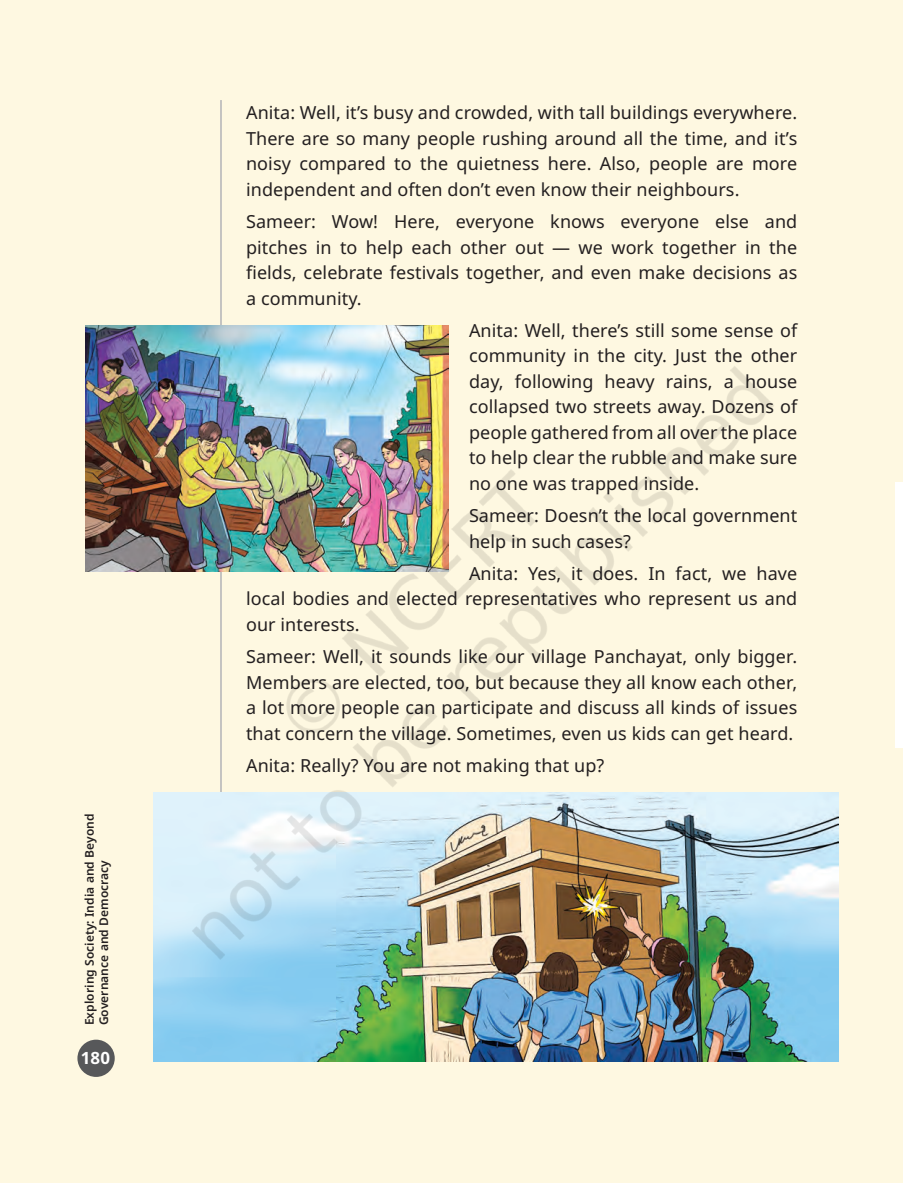
<style>
.page{position:relative;width:903px;height:1183px;background:#fff}
.page>*{position:absolute;margin:0;border:0;box-sizing:border-box;transform-origin:0 0}
.t1{font:18px/25.5px "Noto Sans";letter-spacing:.005em;color:#231f20;text-align:justify}
.t2{font:700 16.8px "Noto Sans";color:#fff}
.t3{font:600 12px/14.4px "Noto Sans";letter-spacing:.005em;color:#231f20}
</style>
<div class="page">
<img style="left:0;top:0;width:902px;height:1183px">
<img style="left:88px;top:291px;width:703px;height:702px">
<p class="t3" style="left:82px;top:1025px;width:213px;rotate:-90deg">Exploring Society: India and Beyond<br>Governance and Democracy</p>
<p class="t2" style="left:81px;top:1046px;width:31px">180</p>
<p class="t1" style="left:246px;top:100px;width:552px">Anita: Well, it’s busy and crowded, with tall buildings everywhere.<br>There are so many people rushing around all the time, and it’s noisy compared to the quietness here. Also, people are more independent and often don’t even know their neighbours.</p>
<p class="t1" style="left:246px;top:209px;width:552px">Sameer: Wow! Here, everyone knows everyone else and pitches in to help each other out — we work together in the fields, celebrate festivals together, and even make decisions as a community.</p>
<p class="t1" style="left:469px;top:318px;width:330px">Anita: Well, there’s still some sense of community in the city. Just the other day, following heavy rains, a house collapsed two streets away. Dozens of people gathered from all over the place to help clear the rubble and make sure no one was trapped inside.</p>
<p class="t1" style="left:469px;top:503px;width:330px">Sameer: Doesn’t the local government help in such cases?</p>
<p class="t1" style="left:246px;top:561px;width:552px;text-indent:223px">Anita: Yes, it does. In fact, we have local bodies and elected representatives who represent us and our interests.</p>
<p class="t1" style="left:246px;top:644px;width:552px">Sameer: Well, it sounds like our village Panchayat, only bigger.<br>Members are elected, too, but because they all know each other, a lot more people can participate and discuss all kinds of issues that concern the village. Sometimes, even us kids can get heard.</p>
<p class="t1" style="left:246px;top:753px;width:359px">Anita: Really? You are not making that up?</p>
</div>
